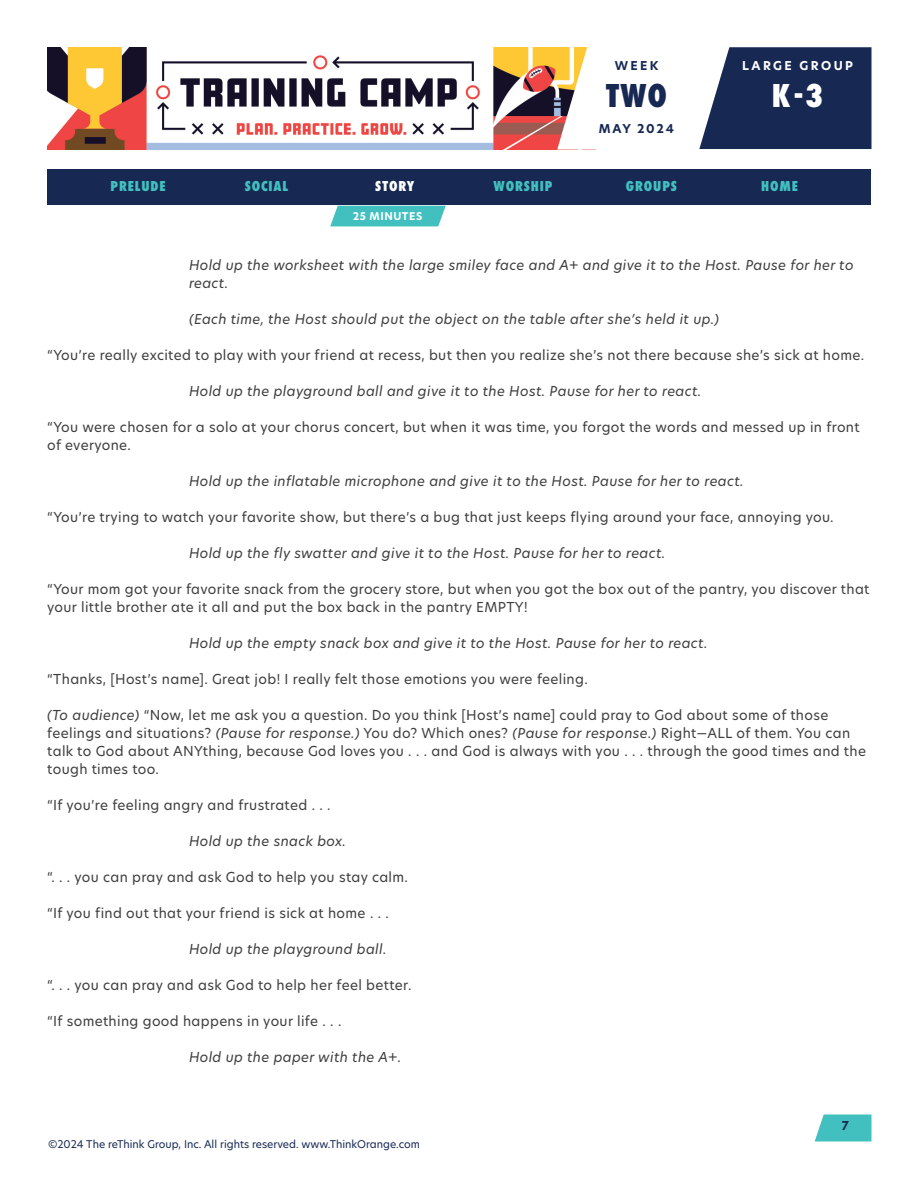
<style>
.page{position:relative;width:918px;height:1188px;background:#fff}
.page>*{position:absolute;margin:0;border:0;box-sizing:border-box;transform-origin:0 0}
.t1{font:800 34.5px "Futura PT Cond";color:#fff}
.t2{font:800 34.5px "Futura PT Cond";color:#172953}
.t3{font:800 15px "Futura PT Cond";letter-spacing:.06em;color:#42c0bf}
.t4{font:800 15px "Futura PT Cond";letter-spacing:.06em;color:#fff}
.t5{font:13.5px/18px "New Hero";letter-spacing:.025em;color:#3e3e3f}
.t6{font:italic 13.5px/18px "New Hero";letter-spacing:.025em;color:#3e3e3f}
.t7{font:700 12px "New Hero";letter-spacing:.15em;color:#172953}
.t8{font:700 12px "New Hero";letter-spacing:.2em;color:#fff}
.t9{font:10.5px "New Hero";color:#172953}
.t10{font:700 10.5px "New Hero";letter-spacing:.05em;color:#fff}
.s1{font-style:italic}
</style>
<div class="page">
<img style="left:47px;top:47px;width:510px;height:102px">
<svg style="left:815px;top:1114px;width:57px;height:28px;background:#57c7c6"></svg>
<svg style="left:557px;top:47px;width:315px;height:103px"></svg>
<div style="left:47px;top:170px;width:824px;height:36px;background:#172953"></div>
<svg style="left:330px;top:206px;width:116px;height:20px;background:#4fc4c3"></svg>
<p class="t7" style="left:615px;top:57px;width:45px">WEEK</p>
<h1 class="t2" style="left:606px;top:75px;width:62px">TWO</h1>
<p class="t7" style="left:599px;top:120px;width:77px">MAY 2024</p>
<p class="t8" style="left:742px;top:57px;width:112px">LARGE GROUP</p>
<h1 class="t1" style="left:772px;top:75px;width:53px">K-3</h1>
<p class="t3" style="left:111px;top:177px;width:57px">PRELUDE</p>
<p class="t3" style="left:245px;top:177px;width:45px">SOCIAL</p>
<p class="t4" style="left:375px;top:177px;width:41px">STORY</p>
<p class="t3" style="left:494px;top:177px;width:60px">WORSHIP</p>
<p class="t3" style="left:626px;top:177px;width:53px">GROUPS</p>
<p class="t3" style="left:761px;top:177px;width:38px">HOME</p>
<p class="t10" style="left:353px;top:209px;width:71px">25 MINUTES</p>
<p class="t6" style="left:189px;top:256px;width:666px">Hold up the worksheet with the large smiley face and A+ and give it to the Host. Pause for her to react.</p>
<p class="t6" style="left:189px;top:310px;width:532px">(Each time, the Host should put the object on the table after she’s held it up.)</p>
<p class="t5" style="left:47px;top:346px;width:818px">“You’re really excited to play with your friend at recess, but then you realize she’s not there because she’s sick at home.</p>
<p class="t6" style="left:189px;top:382px;width:514px">Hold up the playground ball and give it to the Host. Pause for her to react.</p>
<p class="t5" style="left:47px;top:418px;width:814px">“You were chosen for a solo at your chorus concert, but when it was time, you forgot the words and messed up in front of everyone.</p>
<p class="t6" style="left:189px;top:472px;width:556px">Hold up the inflatable microphone and give it to the Host. Pause for her to react.</p>
<p class="t5" style="left:47px;top:508px;width:788px">“You’re trying to watch your favorite show, but there’s a bug that just keeps flying around your face, annoying you.</p>
<p class="t6" style="left:189px;top:544px;width:478px">Hold up the fly swatter and give it to the Host. Pause for her to react.</p>
<p class="t5" style="left:47px;top:580px;width:824px">“Your mom got your favorite snack from the grocery store, but when you got the box out of the pantry, you discover that your little brother ate it all and put the box back in the pantry EMPTY!</p>
<p class="t6" style="left:189px;top:634px;width:520px">Hold up the empty snack box and give it to the Host. Pause for her to react.</p>
<p class="t5" style="left:47px;top:670px;width:542px">“Thanks, [Host’s name]. Great job! I really felt those emotions you were feeling.</p>
<p class="t5" style="left:47px;top:706px;width:820px"><span class="s1">(To audience)</span> “Now, let me ask you a question. Do you think [Host’s name] could pray to God about some of those feelings and situations? <span class="s1">(Pause for response.)</span> You do? Which ones? <span class="s1">(Pause for response.)</span> Right—ALL of them. You can talk to God about ANYthing, because God loves you . . . and God is always with you . . . through the good times and the tough times too.</p>
<p class="t5" style="left:47px;top:796px;width:285px">“If you’re feeling angry and frustrated . . .</p>
<p class="t6" style="left:189px;top:832px;width:159px">Hold up the snack box.</p>
<p class="t5" style="left:47px;top:868px;width:362px">“. . . you can pray and ask God to help you stay calm.</p>
<p class="t5" style="left:47px;top:904px;width:343px">“If you find out that your friend is sick at home . . .</p>
<p class="t6" style="left:189px;top:940px;width:199px">Hold up the playground ball.</p>
<p class="t5" style="left:47px;top:976px;width:366px">“. . . you can pray and ask God to help her feel better.</p>
<p class="t5" style="left:47px;top:1012px;width:296px">“If something good happens in your life . . .</p>
<p class="t6" style="left:189px;top:1048px;width:214px">Hold up the paper with the A+.</p>
<p class="t9" style="left:48px;top:1136px;width:374px">©2024 The reThink Group, Inc. All rights reserved. www.ThinkOrange.com</p>
<p class="t7" style="left:842px;top:1117px;width:9px">7</p>
</div>
